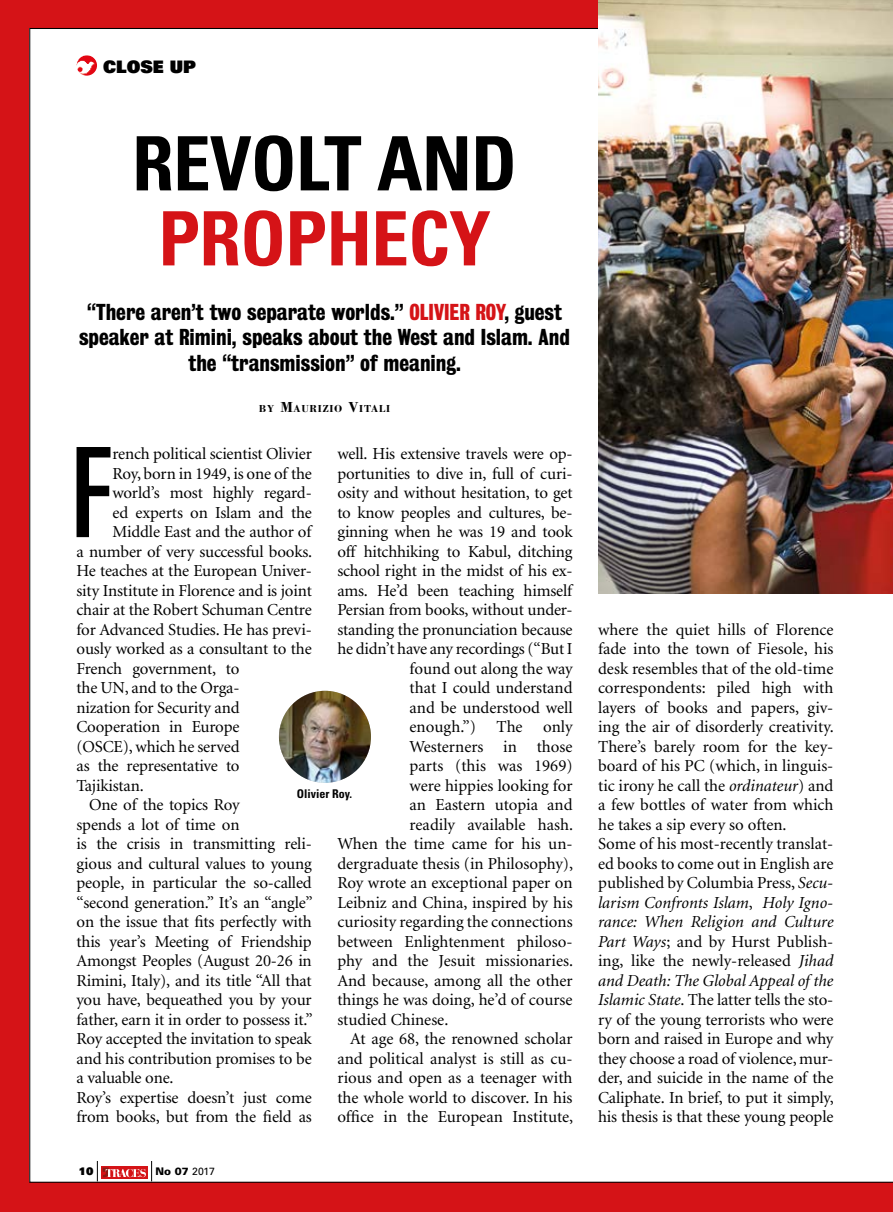
<style>
.page{position:relative;width:893px;height:1212px;background:#d51317}
.page>*{position:absolute;margin:0;border:0;box-sizing:border-box;transform-origin:0 0}
.t1{font:ultra-condensed 124.8px "Univers";color:#000}
.t2{font:700 condensed 75px "Univers";letter-spacing:-.01em;color:#000}
.t3{font:700 condensed 75px "Univers";letter-spacing:-.01em;color:#d51317}
.t4{font:21px/25.5px "Bureau Grot Three Seven";color:#000;text-align:center}
.t5{font:900 17.25px "Univers";color:#000}
.t6{font:16.8px/19.5px "Minion";letter-spacing:-.01em;color:#000}
.t7{font:700 condensed 12px "Univers";color:#000}
.t8{font:700 10.5px "Bodoni";letter-spacing:.07em;color:#000}
.t9{font:900 10.5px "Univers";color:#000}
.t10{font:900 10.5px "Univers";color:#000}
.s1{color:#d51317}
.s2{font-size:15px}
.s3{font-weight:400}
.s4{font-style:italic}
</style>
<div class="page">
<div style="left:29px;top:28px;width:864px;height:1155px;background:#fff"></div>
<img style="left:77px;top:55px;width:20px;height:21px">
<svg style="left:97px;top:1161px;width:55px;height:20px"></svg>
<img style="left:598px;top:0;width:295px;height:593px">
<div style="left:240px;top:659px;width:170px;height:170px;background:#fff"></div>
<img style="left:279px;top:691px;width:92px;height:92px;border-radius:46px">
<p class="t5" style="left:103px;top:55px;width:94px">CLOSE UP</p>
<h2 class="t2" style="left:132px;top:118px;width:386px">REVOLT AND</h2>
<h2 class="t3" style="left:158px;top:193px;width:334px">PROPHECY</h2>
<p class="t4" style="left:79px;top:299px;width:492px">“There aren’t two separate worlds.” <span class="s1">OLIVIER ROY</span>, guest speaker at Rimini, speaks about the West and Islam. And the “transmission” of meaning.</p>
<p class="t8" style="left:259px;top:402px;width:133px">BY <span class="s2">M</span>AURIZIO <span class="s2">V</span>ITALI</p>
<h1 class="t1" style="left:72px;top:422px;width:41px">F</h1>
<p class="t6" style="left:112px;top:445px;width:201px">rench political scientist Olivier</p>
<p class="t6" style="left:337px;top:445px;width:237px">well. His extensive travels were op-</p>
<p class="t6" style="left:337px;top:464px;width:237px">portunities to dive in, full of curi-</p>
<p class="t6" style="left:337px;top:484px;width:237px">osity and without hesitation, to get</p>
<p class="t6" style="left:337px;top:503px;width:237px">to know peoples and cultures, be-</p>
<p class="t6" style="left:337px;top:523px;width:237px">ginning when he was 19 and took</p>
<p class="t6" style="left:337px;top:542px;width:237px">off hitchhiking to Kabul, ditching</p>
<p class="t6" style="left:337px;top:562px;width:237px">school right in the midst of his ex-</p>
<p class="t6" style="left:337px;top:581px;width:236px">ams. He’d been teaching himself</p>
<p class="t6" style="left:337px;top:601px;width:237px">Persian from books, without under-</p>
<p class="t6" style="left:337px;top:620px;width:237px">standing the pronunciation because</p>
<p class="t6" style="left:337px;top:640px;width:237px">he didn’t have any recordings (“But I</p>
<p class="t6" style="left:410px;top:659px;width:164px">found out along the way</p>
<p class="t6" style="left:410px;top:679px;width:165px">that I could understand</p>
<p class="t6" style="left:410px;top:698px;width:165px">and be understood well</p>
<p class="t6" style="left:410px;top:718px;width:164px">enough.”) The only</p>
<p class="t6" style="left:410px;top:737px;width:164px">Westerners in those</p>
<p class="t6" style="left:410px;top:757px;width:164px">parts (this was 1969)</p>
<p class="t6" style="left:410px;top:776px;width:165px">were hippies looking for</p>
<p class="t6" style="left:410px;top:796px;width:165px">an Eastern utopia and</p>
<p class="t6" style="left:410px;top:815px;width:165px">readily available hash.</p>
<p class="t6" style="left:337px;top:835px;width:237px">When the time came for his un-</p>
<p class="t6" style="left:337px;top:854px;width:237px">dergraduate thesis (in Philosophy),</p>
<p class="t6" style="left:337px;top:874px;width:237px">Roy wrote an exceptional paper on</p>
<p class="t6" style="left:337px;top:893px;width:237px">Leibniz and China, inspired by his</p>
<p class="t6" style="left:337px;top:913px;width:237px">curiosity regarding the connections</p>
<p class="t6" style="left:337px;top:932px;width:237px">between Enlightenment philoso-</p>
<p class="t6" style="left:337px;top:952px;width:237px">phy and the Jesuit missionaries.</p>
<p class="t6" style="left:337px;top:971px;width:237px">And because, among all the other</p>
<p class="t6" style="left:337px;top:991px;width:237px">things he was doing, he’d of course</p>
<p class="t6" style="left:337px;top:1010px;width:113px">studied Chinese.</p>
<p class="t6" style="left:350px;top:1030px;width:224px">At age 68, the renowned scholar</p>
<p class="t6" style="left:337px;top:1049px;width:237px">and political analyst is still as cu-</p>
<p class="t6" style="left:337px;top:1069px;width:237px">rious and open as a teenager with</p>
<p class="t6" style="left:337px;top:1088px;width:237px">the whole world to discover. In his</p>
<p class="t6" style="left:337px;top:1108px;width:237px">office in the European Institute,</p>
<p class="t6" style="left:112px;top:464px;width:201px">Roy, born in 1949, is one of the</p>
<p class="t6" style="left:112px;top:484px;width:201px">world’s most highly regard-</p>
<p class="t6" style="left:112px;top:503px;width:201px">ed experts on Islam and the</p>
<p class="t6" style="left:112px;top:523px;width:200px">Middle East and the author of</p>
<p class="t6" style="left:77px;top:542px;width:237px">a number of very successful books.</p>
<p class="t6" style="left:77px;top:562px;width:237px">He teaches at the European Univer-</p>
<p class="t6" style="left:77px;top:581px;width:237px">sity Institute in Florence and is joint</p>
<p class="t6" style="left:77px;top:601px;width:237px">chair at the Robert Schuman Centre</p>
<p class="t6" style="left:77px;top:620px;width:237px">for Advanced Studies. He has previ-</p>
<p class="t6" style="left:77px;top:640px;width:237px">ously worked as a consultant to the</p>
<p class="t6" style="left:77px;top:659px;width:164px">French government, to</p>
<p class="t6" style="left:77px;top:679px;width:164px">the UN, and to the Orga-</p>
<p class="t6" style="left:77px;top:698px;width:165px">nization for Security and</p>
<p class="t6" style="left:77px;top:718px;width:164px">Cooperation in Europe</p>
<p class="t6" style="left:77px;top:737px;width:164px">(OSCE), which he served</p>
<p class="t6" style="left:77px;top:757px;width:165px">as the representative to</p>
<p class="t6" style="left:77px;top:776px;width:69px">Tajikistan.</p>
<p class="t6" style="left:89px;top:796px;width:152px">One of the topics Roy</p>
<p class="t6" style="left:77px;top:815px;width:165px">spends a lot of time on</p>
<p class="t6" style="left:77px;top:835px;width:237px">is the crisis in transmitting reli-</p>
<p class="t6" style="left:77px;top:854px;width:237px">gious and cultural values to young</p>
<p class="t6" style="left:77px;top:874px;width:237px">people, in particular the so-called</p>
<p class="t6" style="left:77px;top:893px;width:238px">“second generation.” It’s an “angle”</p>
<p class="t6" style="left:77px;top:913px;width:237px">on the issue that fits perfectly with</p>
<p class="t6" style="left:77px;top:932px;width:237px">this year’s Meeting of Friendship</p>
<p class="t6" style="left:77px;top:952px;width:237px">Amongst Peoples (August 20-26 in</p>
<p class="t6" style="left:77px;top:971px;width:237px">Rimini, Italy), and its title “All that</p>
<p class="t6" style="left:77px;top:991px;width:237px">you have, bequeathed you by your</p>
<p class="t6" style="left:77px;top:1010px;width:238px">father, earn it in order to possess it.”</p>
<p class="t6" style="left:77px;top:1030px;width:237px">Roy accepted the invitation to speak</p>
<p class="t6" style="left:77px;top:1049px;width:237px">and his contribution promises to be</p>
<p class="t6" style="left:77px;top:1069px;width:99px">a valuable one.</p>
<p class="t6" style="left:77px;top:1088px;width:237px">Roy’s expertise doesn’t just come</p>
<p class="t6" style="left:77px;top:1108px;width:237px">from books, but from the field as</p>
<p class="t7" style="left:297px;top:786px;width:57px">Olivier Roy.</p>
<p class="t10" style="left:79px;top:1165px;width:16px">10</p>
<p class="t9" style="left:156px;top:1165px;width:61px">No 07 <span class="s3">2017</span></p>
<p class="t6" style="left:598px;top:620px;width:237px">where the quiet hills of Florence fade into the town of Fiesole, his desk resembles that of the old-time correspondents: piled high with layers of books and papers, giv&shy;ing the air of disorderly creativity.<br>There’s barely room for the key&shy;board of his PC (which, in linguis&shy;tic irony he call the <span class="s4">ordinateur</span>) and a few bottles of water from which he takes a sip every so often.<br>Some of his most-recently translat&shy;ed books to come out in English are published by Columbia Press, <span class="s4">Secu&shy;larism Confronts Islam</span>, <span class="s4">Holy Igno&shy;rance: When Religion and Culture Part Ways</span>; and by Hurst Publish&shy;ing, like the newly-released <span class="s4">Jihad and Death: The Global Appeal of the Islamic State</span>. The latter tells the sto&shy;ry of the young terrorists who were born and raised in Europe and why they choose a road of violence, mur&shy;der, and suicide in the name of the Caliphate. In brief, to put it simply, his thesis is that these young people</p>
</div>
